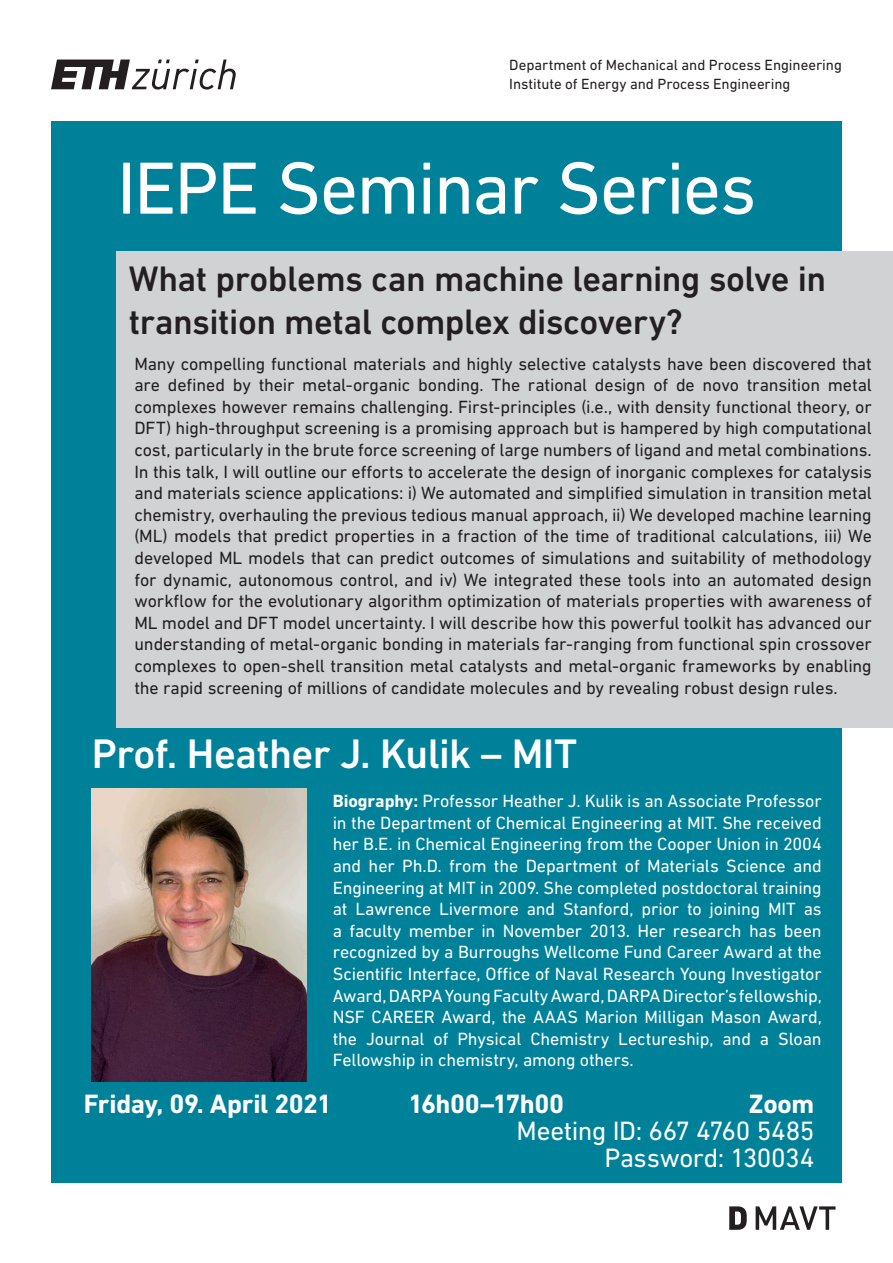
<style>
.page{position:relative;width:893px;height:1263px;background:#fff}
.page>*{position:absolute;margin:0;border:0;box-sizing:border-box;transform-origin:0 0}
.t1{font:75px "DIN Next W1 G";letter-spacing:-.025em;color:#fff}
.Titel_A4__DIN_Next_R{font:500 42px "DIN Next W1 G";letter-spacing:-.015em;color:#fff}
.Titel_A4__DIN_Next_R-2{font:500 36px/43.2px "DIN Next W1 G";letter-spacing:-.015em;color:#231f20}
.Untertitel_A4__DIN_N{font:27px "DIN Next W1 G";letter-spacing:-.015em;color:#fff}
.Untertitel_A4__DIN_N-2{font:700 27px "DIN Next W1 G";letter-spacing:-.015em;color:#fff}
.Titel_A4__DIN_Next_R-3{font:18px/21.6px "DIN Next W1 G";letter-spacing:-.005em;color:#231f20;text-align:justify}
.Titel_A4__DIN_Next_R-4{font:18px/21.6px "DIN Next W1 G";letter-spacing:-.01em;color:#fff;text-align:justify}
.ETH-Organisationsein{font:15px "DIN Next W1 G";letter-spacing:-.005em;color:#231f20}
.s1{font-weight:700}
</style>
<div class="page">
<svg style="left:51px;top:60px;width:185px;height:30px"></svg>
<div style="left:51px;top:121px;width:791px;height:1062px;background:#00819a"></div>
<div style="left:117px;top:251px;width:776px;height:476px;background:#d1d2d4"></div>
<svg style="left:729px;top:1206px;width:18px;height:24px"></svg>
<svg style="left:756px;top:1206px;width:80px;height:24px"></svg>
<img style="left:92px;top:788px;width:214px;height:293px">
<p class="ETH-Organisationsein" style="left:509px;top:56px;width:334px">Department of Mechanical and Process Engineering</p>
<p class="ETH-Organisationsein" style="left:509px;top:76px;width:283px">Institute of Energy and Process Engineering</p>
<p class="t1" style="left:117px;top:145px;width:641px">IEPE Seminar Series</p>
<p class="Titel_A4__DIN_Next_R-2" style="left:129px;top:257px;width:699px">What problems can machine learning solve in transition metal complex discovery?</p>
<p class="Titel_A4__DIN_Next_R-3" style="left:134px;top:352px;width:739px">Many compelling functional materials and highly selective catalysts have been discovered that are defined by their metal-organic bonding. The rational design of de novo transition metal complexes however remains challenging. First-principles (i.e., with density functional theory, or DFT) high-throughput screening is a promising approach but is hampered by high computational cost, particularly in the brute force screening of large numbers of ligand and metal combinations.<br>In this talk, I will outline our efforts to accelerate the design of inorganic complexes for catalysis and materials science applications: i) We automated and simplified simulation in transition metal chemistry, overhauling the previous tedious manual approach, ii) We developed machine learning (ML) models that predict properties in a fraction of the time of traditional calculations, iii) We developed ML models that can predict outcomes of simulations and suitability of methodology for dynamic, autonomous control, and iv) We integrated these tools into an automated design workflow for the evolutionary algorithm optimization of materials properties with awareness of ML model and DFT model uncertainty. I will describe how this powerful toolkit has advanced our understanding of metal-organic bonding in materials far-ranging from functional spin crossover complexes to open-shell transition metal catalysts and metal-organic frameworks by enabling the rapid screening of millions of candidate molecules and by revealing robust design rules.</p>
<p class="Titel_A4__DIN_Next_R" style="left:92px;top:730px;width:487px">Prof. Heather J. Kulik – MIT</p>
<p class="Titel_A4__DIN_Next_R-4" style="left:333px;top:790px;width:491px"><span class="s1">Biography:</span> Professor Heather J. Kulik is an Associate Professor in the Department of Chemical Engineering at MIT. She received her B.E. in Chemical Engineering from the Cooper Union in 2004 and her Ph.D. from the Department of Materials Science and Engineering at MIT in 2009. She completed postdoctoral training at Lawrence Livermore and Stanford, prior to joining MIT as a faculty member in November 2013. Her research has been recognized by a Burroughs Wellcome Fund Career Award at the Scientific Interface, Office of Naval Research Young Investigator Award, DARPA Young Faculty Award, DARPA Director’s fellowship, NSF CAREER Award, the AAAS Marion Milligan Mason Award, the Journal of Physical Chemistry Lectureship, and a Sloan Fellowship in chemistry, among others.</p>
<p class="Untertitel_A4__DIN_N-2" style="left:84px;top:1088px;width:249px">Friday, 09. April 2021</p>
<p class="Untertitel_A4__DIN_N-2" style="left:408px;top:1088px;width:158px">16h00–17h00</p>
<p class="Untertitel_A4__DIN_N-2" style="left:749px;top:1088px;width:67px">Zoom</p>
<p class="Untertitel_A4__DIN_N" style="left:517px;top:1115px;width:299px">Meeting ID: 667 4760 5485</p>
<p class="Untertitel_A4__DIN_N" style="left:604px;top:1142px;width:211px">Password: 130034</p>
</div>
